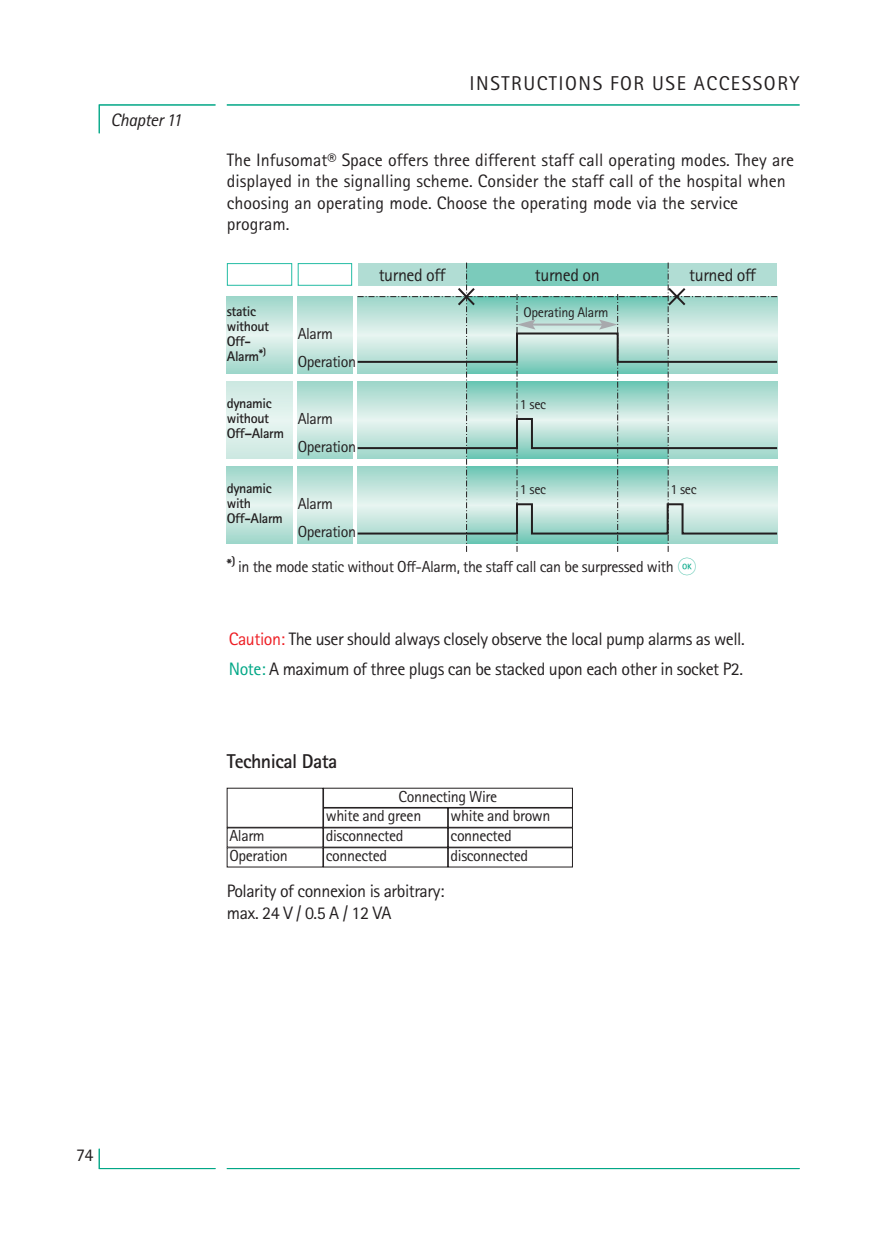
<style>
.page{position:relative;width:896px;height:1248px;background:#fff}
.page>*{position:absolute;margin:0;border:0;box-sizing:border-box;transform-origin:0 0}
.t1{font:20px "Rotis Sans Serif";letter-spacing:.075em;color:#231f20}
.t2{font:700 20px "Rotis Sans Serif";letter-spacing:-.03em;color:#231f20}
.t3{font:18px/21.4px "Rotis Sans Serif";color:#231f20}
.t4{font:18px/30px "Rotis Sans Serif";letter-spacing:-.025em;color:#231f20}
.t5{font:italic 18px "Rotis Sans Serif";letter-spacing:-.025em;color:#231f20}
.t6{font:16px/28.4px "Rotis Sans Serif";letter-spacing:-.025em;color:#231f20}
.t7{font:700 16px "Rotis Sans Serif";color:#231f20}
.t8{font:700 14px/15px "Rotis Sans Serif";letter-spacing:-.025em;color:#231f20}
.t9{font:14px "Rotis Sans Serif";letter-spacing:-.025em;color:#231f20}
.s1{font-family:"Space Font";color:#00a786}
.s2{color:#ee1d23}
.s3{color:#00a786}
</style>
<div class="page">
<svg style="left:98px;top:104px;width:118px;height:30px"></svg>
<hr style="left:227px;top:104px;width:572px;height:1px;background:#00a786">
<svg style="left:98px;top:1148px;width:118px;height:21px"></svg>
<hr style="left:227px;top:1167px;width:572px;height:1px;background:#00a786">
<svg style="left:298px;top:296px;width:54px;height:77px;background:#c1e4dc"></svg>
<svg style="left:298px;top:381px;width:54px;height:77px;background:#c1e4dc"></svg>
<svg style="left:298px;top:467px;width:54px;height:76px;background:#c2e4dc"></svg>
<div style="left:227px;top:263px;width:65px;height:23px;border:1px solid #24bca4"></div>
<div style="left:298px;top:263px;width:54px;height:23px;border:1px solid #24bca4"></div>
<svg style="left:227px;top:296px;width:65px;height:77px;background:#c1e4dc"></svg>
<div style="left:227px;top:381px;width:65px;height:77px;background:linear-gradient(to right,#daefe9,#daefe9)"></div>
<svg style="left:227px;top:467px;width:65px;height:76px;background:#c2e4dc"></svg>
<svg style="left:357px;top:262px;width:421px;height:290px;background:#b6dcd3"></svg>
<div style="left:227px;top:827px;width:96px;height:20px;border:1px solid #231f20"></div>
<div style="left:227px;top:847px;width:96px;height:20px;border:1px solid #231f20"></div>
<div style="left:323px;top:807px;width:125px;height:20px;border:1px solid #231f20"></div>
<div style="left:448px;top:807px;width:125px;height:20px;border:1px solid #231f20"></div>
<div style="left:323px;top:827px;width:125px;height:20px;border:1px solid #231f20"></div>
<div style="left:448px;top:827px;width:125px;height:20px;border:1px solid #231f20"></div>
<div style="left:323px;top:847px;width:125px;height:20px;border:1px solid #231f20"></div>
<div style="left:448px;top:847px;width:125px;height:20px;border:1px solid #231f20"></div>
<p class="t5" style="left:111px;top:113px;width:73px">Chapter 11</p>
<p class="t1" style="left:469px;top:77px;width:331px">INSTRUCTIONS FOR USE ACCESSORY</p>
<p class="t3" style="left:227px;top:150px;width:569px">The Infusomat® Space offers three different staff call operating modes. They are displayed in the signalling scheme. Consider the staff call of the hospital when choosing an operating mode. Choose the operating mode via the service program.</p>
<p class="t8" style="left:227px;top:305px;width:44px">static without<br>Off-<br>Alarm*<sup>)</sup></p>
<p class="t8" style="left:227px;top:397px;width:59px">dynamic without<br>Off–Alarm</p>
<p class="t8" style="left:227px;top:482px;width:58px">dynamic with<br>Off-Alarm</p>
<p class="t6" style="left:298px;top:321px;width:60px">Alarm<br>Operation</p>
<p class="t6" style="left:298px;top:406px;width:60px">Alarm<br>Operation</p>
<p class="t6" style="left:298px;top:491px;width:60px">Alarm<br>Operation</p>
<p class="t4" style="left:379px;top:261px;width:68px">turned off</p>
<p class="t4" style="left:535px;top:261px;width:66px">turned on</p>
<p class="t9" style="left:524px;top:307px;width:86px">Operating Alarm</p>
<p class="t9" style="left:520px;top:399px;width:28px">1 sec</p>
<p class="t4" style="left:689px;top:261px;width:68px">turned off</p>
<p class="t9" style="left:520px;top:484px;width:28px">1 sec</p>
<p class="t9" style="left:670px;top:484px;width:28px">1 sec</p>
<p class="t7" style="left:227px;top:558px;width:10px">*<sup>)</sup></p>
<p class="t6" style="left:238px;top:554px;width:461px">in the mode static without Off-Alarm, the staff call can be surpressed with <span class="s1">k</span></p>
<p class="t4" style="left:229px;top:625px;width:517px"><span class="s2">Caution:</span> The user should always closely observe the local pump alarms as well.<br><span class="s3">Note:</span> A maximum of three plugs can be stacked upon each other in socket P2.</p>
<p class="t2" style="left:227px;top:754px;width:112px">Technical Data</p>
<p class="t6" style="left:229px;top:827px;width:60px;line-height:19.8px">Alarm<br>Operation</p>
<p class="t6" style="left:399px;top:783px;width:100px">Connecting Wire</p>
<p class="t6" style="left:450px;top:803px;width:101px">white and brown</p>
<p class="t6" style="left:326px;top:823px;width:79px">disconnected</p>
<p class="t6" style="left:450px;top:823px;width:63px">connected</p>
<p class="t6" style="left:326px;top:843px;width:63px">connected</p>
<p class="t6" style="left:450px;top:843px;width:79px">disconnected</p>
<p class="t6" style="left:326px;top:803px;width:97px">white and green</p>
<p class="t4" style="left:227px;top:882px;width:219px;line-height:21.4px">Polarity of connexion is arbitrary: max.24 V/ 0.5 A/ 12 VA</p>
<p class="t3" style="left:76px;top:1145px;width:19px">74</p>
</div>
